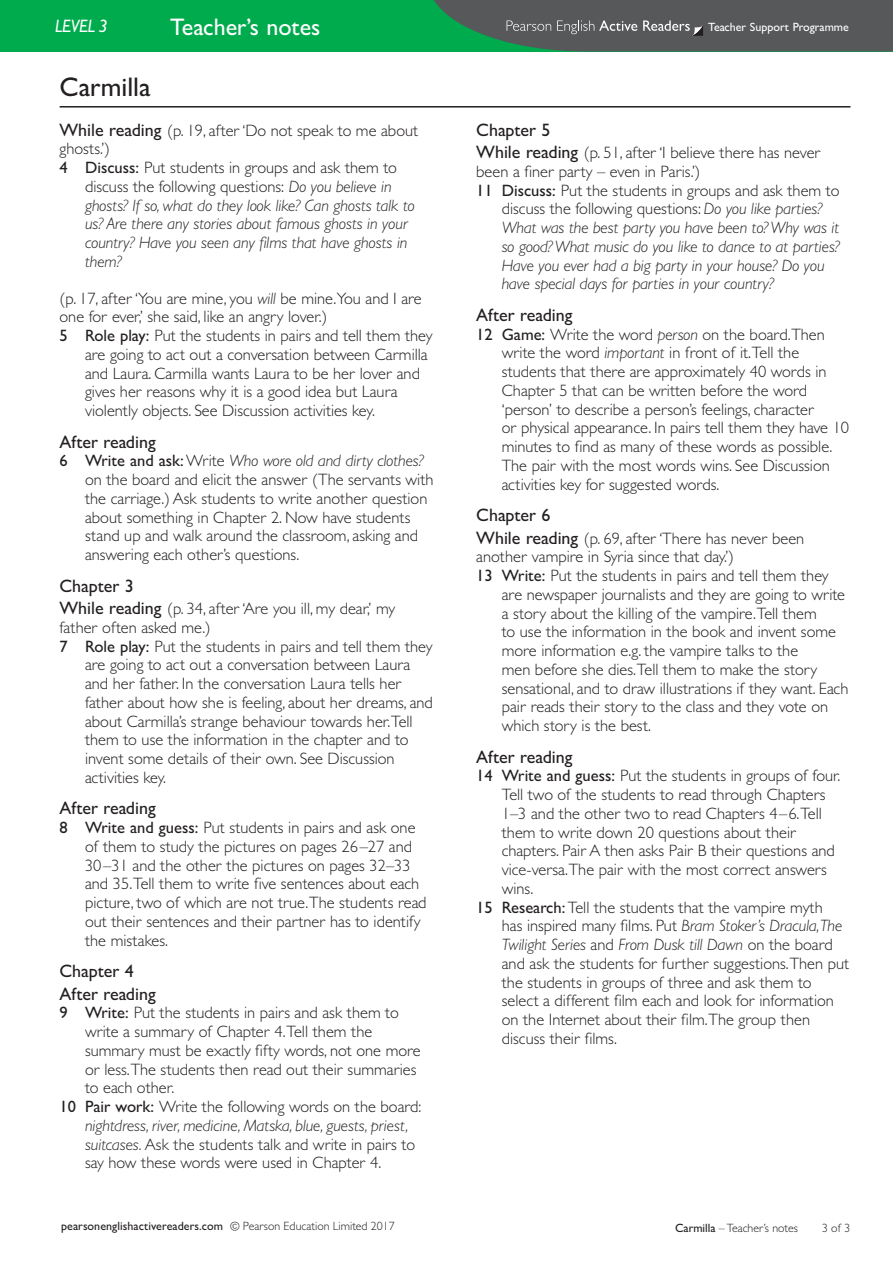
<style>
.page{position:relative;width:893px;height:1263px;background:#fff}
.page>*{position:absolute;margin:0;border:0;box-sizing:border-box;transform-origin:0 0}
.t1{font:500 27px "Gill Sans MT Pro";color:#231f20}
.t2{font:500 24px "Gill Sans MT Pro";color:#fff}
.t3{font:500 18px/22.5px "Gill Sans MT Pro";color:#231f20}
.t4{font:italic 500 18px "Gill Sans MT Pro";letter-spacing:-.015em;color:#fff;scale:.95 1}
.t5{font:300 16.5px/18.8px "Gill Sans MT Pro";color:#231f20}
.t6{font:italic 300 16.5px "Gill Sans MT Pro";color:#231f20}
.t7{font:500 12px "Gill Sans MT Pro";letter-spacing:.005em;color:#231f20}
.t8{font:300 12px "Gill Sans MT Pro";color:#231f20}
.t9{font:500 12px "Gill Sans MT Pro";color:#fff}
.s1{font-weight:500;font-size:18px}
.s2{font-weight:500}
.s3{font-style:italic}
.s4{font-style:normal}
.s5{font-weight:300}
</style>
<div class="page">
<div style="left:0;top:0;width:893px;height:51px;background:#00ab4d"></div>
<hr style="left:60px;top:106px;width:790px;height:2px;background:#231f20">
<svg style="left:434px;top:0;width:459px;height:51px;background:#53625c"></svg>
<p class="t4" style="left:55px;top:15px;width:57px">LEVEL 3</p>
<h2 class="t2" style="left:170px;top:13px;width:152px">Teacher’s notes</h2>
<p class="t9" style="left:708px;top:20px;width:142px">Teacher Support Programme</p>
<h1 class="t1" style="left:60px;top:71px;width:93px">Carmilla</h1>
<p class="t5" style="left:60px;top:120px;width:360px"><span class="s1">While reading</span> (p. 19, after ‘Do not speak to me about</p>
<p class="t5" style="left:60px;top:139px;width:52px">ghosts.’)</p>
<p class="t5" style="left:60px;top:158px;width:339px"><span class="s2">4 Discuss:</span> Put students in groups and ask them to</p>
<p class="t5" style="left:85px;top:177px;width:308px">discuss the following questions: <span class="s3">Do you believe in</span></p>
<p class="t6" style="left:85px;top:195px;width:331px">ghosts? If so, what do they look like? Can ghosts talk to</p>
<p class="t6" style="left:85px;top:214px;width:325px">us? Are there any stories about famous ghosts in your</p>
<p class="t6" style="left:85px;top:233px;width:324px">country? Have you seen any films that have ghosts in</p>
<p class="t6" style="left:85px;top:251px;width:38px">them?</p>
<p class="t5" style="left:60px;top:288px;width:364px">(p. 17, after ‘You are mine, you <span class="s3">will</span> be mine.You and I are</p>
<p class="t5" style="left:60px;top:307px;width:269px">one for ever,’ she said, like an angry lover.)</p>
<p class="t5" style="left:60px;top:326px;width:375px"><span class="s2">5 Role play:</span> Put the students in pairs and tell them they</p>
<p class="t5" style="left:85px;top:345px;width:344px">are going to act out a conversation between Carmilla</p>
<p class="t5" style="left:85px;top:363px;width:336px">and Laura. Carmilla wants Laura to be her lover and</p>
<p class="t5" style="left:85px;top:382px;width:314px">gives her reasons why it is a good idea but Laura</p>
<p class="t5" style="left:85px;top:401px;width:291px">violently objects. See Discussion activities key.</p>
<p class="t3" style="left:60px;top:430px;width:98px">After reading</p>
<p class="t5" style="left:85px;top:451px;width:350px;text-indent:-26px"><span class="s2">6 Write and ask:</span> Write <span class="s3">Who wore old and dirty clothes? </span>on the board and elicit the answer (The servants with the carriage.) Ask students to write another question about something in Chapter 2. Now have students stand up and walk around the classroom, asking and answering each other’s questions.</p>
<p class="t3" style="left:60px;top:574px;width:76px">Chapter 3</p>
<p class="t5" style="left:60px;top:599px;width:337px"><span class="s1">While reading</span> (p. 34, after ‘Are you ill, my dear,’ my</p>
<p class="t5" style="left:60px;top:618px;width:153px">father often asked me.)</p>
<p class="t5" style="left:60px;top:636px;width:375px"><span class="s2">7 Role play:</span> Put the students in pairs and tell them they</p>
<p class="t5" style="left:85px;top:655px;width:327px">are going to act out a conversation between Laura</p>
<p class="t5" style="left:85px;top:674px;width:318px">and her father. In the conversation Laura tells her</p>
<p class="t5" style="left:85px;top:693px;width:349px">father about how she is feeling, about her dreams, and</p>
<p class="t5" style="left:85px;top:711px;width:329px">about Carmilla’s strange behaviour towards her.Tell</p>
<p class="t5" style="left:85px;top:730px;width:325px">them to use the information in the chapter and to</p>
<p class="t5" style="left:85px;top:749px;width:311px">invent some details of their own. See Discussion</p>
<p class="t5" style="left:85px;top:768px;width:83px">activities key.</p>
<p class="t3" style="left:60px;top:797px;width:98px">After reading</p>
<p class="t5" style="left:85px;top:818px;width:343px;text-indent:-26px"><span class="s2">8 Write and guess:</span> Put students in pairs and ask one of them to study the pictures on pages 26–27 and 30–31 and the other the pictures on pages 32–33 and 35.Tell them to write five sentences about each picture, two of which are not true.The students read out their sentences and their partner has to identify the mistakes.</p>
<p class="t3" style="left:60px;top:960px;width:98px">Chapter 4<br>After reading</p>
<p class="t5" style="left:60px;top:1003px;width:341px"><span class="s2">9 Write:</span> Put the students in pairs and ask them to</p>
<p class="t5" style="left:85px;top:1022px;width:289px">write a summary of Chapter 4.Tell them the</p>
<p class="t5" style="left:85px;top:1041px;width:337px">summary must be exactly fifty words, not one more</p>
<p class="t5" style="left:85px;top:1059px;width:333px">or less.The students then read out their summaries</p>
<p class="t5" style="left:85px;top:1078px;width:91px">to each other.</p>
<p class="t5" style="left:60px;top:1097px;width:364px"><span class="s2">10 Pair work:</span> Write the following words on the board:</p>
<p class="t6" style="left:85px;top:1115px;width:325px">nightdress, river, medicine, Matska, blue, guests, priest,</p>
<p class="t5" style="left:85px;top:1134px;width:332px"><span class="s3">suitcases.</span> Ask the students talk and write in pairs to</p>
<p class="t5" style="left:85px;top:1153px;width:298px">say how these words were used in Chapter 4.</p>
<p class="t3" style="left:476px;top:118px;width:76px">Chapter 5</p>
<p class="t5" style="left:476px;top:143px;width:346px"><span class="s1">While reading</span> (p. 51, after ‘I believe there has never</p>
<p class="t5" style="left:476px;top:162px;width:226px">been a finer party – even in Paris.’)</p>
<p class="t5" style="left:476px;top:180px;width:365px"><span class="s2">11 Discuss:</span> Put the students in groups and ask them to</p>
<p class="t5" style="left:502px;top:199px;width:322px">discuss the following questions: <span class="s3">Do you like parties?</span></p>
<p class="t6" style="left:502px;top:218px;width:339px">What was the best party you have been to? Why was it</p>
<p class="t6" style="left:502px;top:236px;width:339px">so good? What music do you like to dance to at parties?</p>
<p class="t6" style="left:502px;top:255px;width:324px">Have you ever had a big party in your house? Do you</p>
<p class="t6" style="left:502px;top:274px;width:274px">have special days for parties in your country?</p>
<p class="t3" style="left:476px;top:303px;width:98px">After reading</p>
<p class="t5" style="left:502px;top:324px;width:349px;text-indent:-26px"><span class="s2">12 Game:</span> Write the word <span class="s3">person</span> on the board.Then write the word <span class="s3">important</span> in front of it.Tell the students that there are approximately 40 words in Chapter 5 that can be written before the word ‘person’ to describe a person’s feelings, character<br>or physical appearance. In pairs tell them they have 10 minutes to find as many of these words as possible.<br>The pair with the most words wins. See Discussion activities key for suggested words.</p>
<p class="t3" style="left:476px;top:504px;width:76px">Chapter 6</p>
<p class="t5" style="left:476px;top:528px;width:330px"><span class="s1">While reading</span> (p. 69, after ‘There has never been</p>
<p class="t5" style="left:476px;top:547px;width:259px">another vampire in Syria since that day.’)</p>
<p class="t5" style="left:476px;top:566px;width:354px"><span class="s2">13 Write:</span> Put the students in pairs and tell them they</p>
<p class="t5" style="left:502px;top:585px;width:345px">are newspaper journalists and they are going to write</p>
<p class="t5" style="left:502px;top:603px;width:317px">a story about the killing of the vampire.Tell them</p>
<p class="t5" style="left:502px;top:622px;width:336px">to use the information in the book and invent some</p>
<p class="t5" style="left:502px;top:641px;width:298px">more information e.g. the vampire talks to the</p>
<p class="t5" style="left:502px;top:660px;width:317px">men before she dies.Tell them to make the story</p>
<p class="t5" style="left:502px;top:678px;width:348px">sensational, and to draw illustrations if they want. Each</p>
<p class="t5" style="left:502px;top:697px;width:328px">pair reads their story to the class and they vote on</p>
<p class="t5" style="left:502px;top:716px;width:151px">which story is the best.</p>
<p class="t3" style="left:476px;top:745px;width:98px">After reading</p>
<p class="t5" style="left:476px;top:766px;width:366px"><span class="s2">14 Write and guess:</span> Put the students in groups of four.</p>
<p class="t5" style="left:502px;top:785px;width:325px">Tell two of the students to read through Chapters</p>
<p class="t5" style="left:502px;top:804px;width:322px">1–3 and the other two to read Chapters 4–6.Tell</p>
<p class="t5" style="left:502px;top:822px;width:296px">them to write down 20 questions about their</p>
<p class="t5" style="left:502px;top:841px;width:335px">chapters. Pair A then asks Pair B their questions and</p>
<p class="t5" style="left:502px;top:860px;width:326px">vice-versa.The pair with the most correct answers</p>
<p class="t5" style="left:502px;top:879px;width:33px">wins.</p>
<p class="t5" style="left:476px;top:897px;width:348px"><span class="s2">15 Research:</span> Tell the students that the vampire myth</p>
<p class="t5" style="left:502px;top:916px;width:342px">has inspired many films. Put <span class="s3">Bram Stoker’s Dracula,The</span></p>
<p class="t6" style="left:502px;top:935px;width:332px">Twilight Series <span class="s4">and</span> From Dusk till Dawn <span class="s4">on the board</span></p>
<p class="t5" style="left:502px;top:954px;width:349px">and ask the students for further suggestions.Then put</p>
<p class="t5" style="left:502px;top:972px;width:311px">the students in groups of three and ask them to</p>
<p class="t5" style="left:502px;top:991px;width:334px">select a different film each and look for information</p>
<p class="t5" style="left:502px;top:1010px;width:310px">on the Internet about their film.The group then</p>
<p class="t5" style="left:502px;top:1029px;width:117px">discuss their films.</p>
<p class="t7" style="left:61px;top:1219px;width:335px">pearsonenglishactivereaders.com <span class="s5">© Pearson Education Limited 2017</span></p>
<p class="t8" style="left:675px;top:1221px;width:124px"><span class="s2">Carmilla</span> – Teacher’s notes</p>
<p class="t8" style="left:822px;top:1221px;width:30px">3 of 3</p>
</div>
